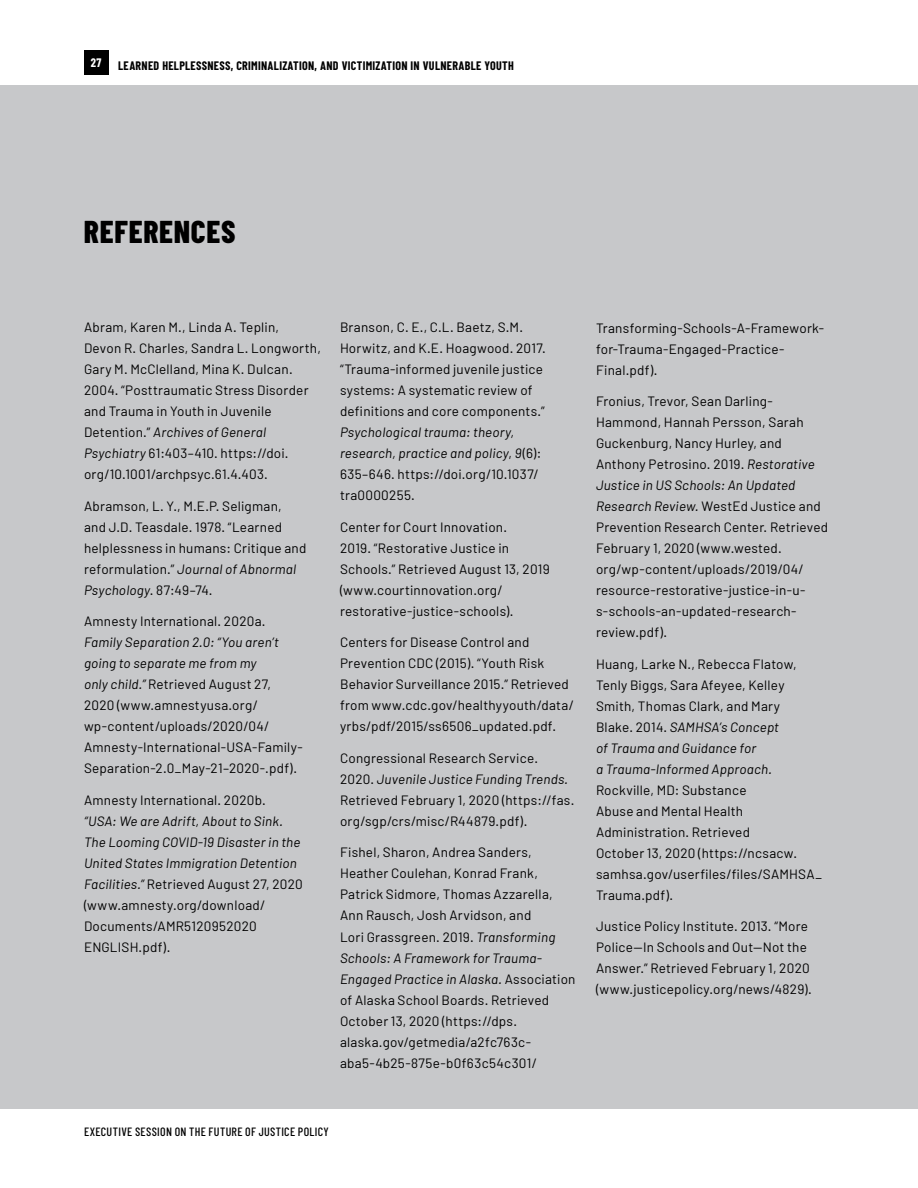
<style>
.page{position:relative;width:918px;height:1188px;background:#fff}
.page>*{position:absolute;margin:0;border:0;box-sizing:border-box;transform-origin:0 0}
.t1{font:800 31.5px "Barlow Condensed";letter-spacing:.02em;color:#000}
.t2{font:13.5px/21px "Barlow";letter-spacing:.02em;color:#000}
.t3{font:italic 13.5px/21px "Barlow";letter-spacing:.015em;color:#000}
.t4{font:700 12px "Barlow Condensed";letter-spacing:.025em;color:#000}
.t5{font:500 12px "Barlow Condensed";letter-spacing:.03em;color:#000}
.t6{font:700 12px "Barlow Condensed";color:#fff}
.s1{font-style:italic}
.s2{font-style:normal}
</style>
<div class="page">
<div style="left:0;top:85px;width:918px;height:1024px;background:#c7c8ca"></div>
<div style="left:84px;top:51px;width:24px;height:24px;background:#000"></div>
<p class="t6" style="left:91px;top:56px;width:12px">27</p>
<p class="t4" style="left:118px;top:58px;width:397px">LEARNED HELPLESSNESS, CRIMINALIZATION, AND VICTIMIZATION IN VULNERABLE YOUTH</p>
<h1 class="t1" style="left:84px;top:212px;width:153px">REFERENCES</h1>
<p class="t2" style="left:84px;top:317px;width:238px">Abram, Karen M., Linda A. Teplin,<br>Devon R. Charles, Sandra L. Longworth, Gary M. McClelland, Mina K. Dulcan.<br>2004. “Posttraumatic Stress Disorder and Trauma in Youth in Juvenile Detention.” <span class="s1">Archives of General Psychiatry</span> 61:403–410. https://doi. org/10.1001/archpsyc.61.4.403.</p>
<p class="t2" style="left:84px;top:495px;width:224px">Abramson, L. Y., M.E.P. Seligman, and J.D. Teasdale. 1978. “Learned helplessness in humans: Critique and reformulation.” <span class="s1">Journal of Abnormal Psychology</span>. 87:49–74.</p>
<p class="t2" style="left:84px;top:611px;width:183px">Amnesty International. 2020a.</p>
<p class="t2" style="left:84px;top:632px;width:220px"><span class="s1">Family Separation 2.0: “You aren’t going to separate me from my<br>only child.”</span> Retrieved August 27, 2020 (www.amnestyusa.org/ wp-content/uploads/2020/04/ Amnesty-International-USA-Family-Separation-2.0_May-21–2020-.pdf).</p>
<p class="t2" style="left:84px;top:789px;width:183px">Amnesty International. 2020b.</p>
<p class="t3" style="left:84px;top:810px;width:220px">“USA: We are Adrift, About to Sink.<br>The Looming COVID-19 Disaster in the<br>United States Immigration Detention<br>Facilities.” <span class="s2">Retrieved August 27, 2020 (www.amnesty.org/download/<br>Documents/AMR5120952020<br>ENGLISH.pdf).</span></p>
<p class="t2" style="left:340px;top:317px;width:207px">Branson, C. E., C.L. Baetz, S.M.<br>Horwitz, and K.E. Hoagwood. 2017. “Trauma-informed juvenile justice systems: A systematic review of definitions and core components.”</p>
<p class="t3" style="left:340px;top:422px;width:203px">Psychological trauma: theory, research, practice and policy<span class="s2">,</span> 9<span class="s2">(6):<br>635–646. https://doi.org/10.1037/ tra0000255.</span></p>
<p class="t2" style="left:340px;top:516px;width:211px">Center for Court Innovation.<br>2019. “Restorative Justice in<br>Schools.” Retrieved August 13, 2019 (www.courtinnovation.org/ restorative-justice-schools).</p>
<p class="t2" style="left:340px;top:632px;width:235px">Centers for Disease Control and Prevention CDC (2015). “Youth Risk Behavior Surveillance 2015.” Retrieved from www.cdc.gov/healthyyouth/data/ yrbs/pdf/2015/ss6506_updated.pdf.</p>
<p class="t2" style="left:340px;top:747px;width:236px">Congressional Research Service.<br>2020. <span class="s1">Juvenile Justice Funding Trends.<br></span>Retrieved February 1, 2020 (https://fas. org/sgp/crs/misc/R44879.pdf).</p>
<p class="t2" style="left:340px;top:842px;width:237px">Fishel, Sharon, Andrea Sanders, Heather Coulehan, Konrad Frank, Patrick Sidmore, Thomas Azzarella, Ann Rausch, Josh Arvidson, and<br>Lori Grassgreen. 2019. <span class="s1">Transforming Schools: A Framework for Trauma-Engaged Practice in Alaska.</span> Association of Alaska School Boards. Retrieved October 13, 2020 (https://dps. alaska.gov/getmedia/a2fc763c&shy;aba5-4b25-875e-b0f63c54c301/</p>
<p class="t2" style="left:596px;top:317px;width:230px">Transforming-Schools-A-Framework&shy;for-Trauma-Engaged-Practice-<br>Final.pdf).</p>
<p class="t2" style="left:596px;top:390px;width:234px">Fronius, Trevor, Sean Darling-Hammond, Hannah Persson, Sarah Guckenburg, Nancy Hurley, and Anthony Petrosino. 2019. <span class="s1">Restorative Justice in US Schools: An Updated Research Review.</span> WestEd Justice and Prevention Research Center. Retrieved February 1, 2020 (www.wested. org/wp-content/uploads/2019/04/ resource-restorative-justice-in-u&shy;s-schools-an-updated-research&shy;review.pdf).</p>
<p class="t2" style="left:596px;top:653px;width:202px">Huang, Larke N., Rebecca Flatow,<br>Tenly Biggs, Sara Afeyee, Kelley<br>Smith, Thomas Clark, and Mary<br>Blake. 2014. <span class="s1">SAMHSA’s Concept<br>of Trauma and Guidance for<br>a Trauma-Informed Approach.</span></p>
<p class="t2" style="left:596px;top:779px;width:227px">Rockville, MD: Substance<br>Abuse and Mental Health<br>Administration. Retrieved<br>October 13, 2020 (https://ncsacw. samhsa.gov/userfiles/files/SAMHSA_<br>Trauma.pdf).</p>
<p class="t2" style="left:596px;top:915px;width:217px">Justice Policy Institute. 2013. “More Police—In Schools and Out—Not the Answer.” Retrieved February 1, 2020 (www.justicepolicy.org/news/4829).</p>
<p class="t5" style="left:84px;top:1124px;width:246px">EXECUTIVE SESSION ON THE FUTURE OF JUSTICE POLICY</p>
</div>
